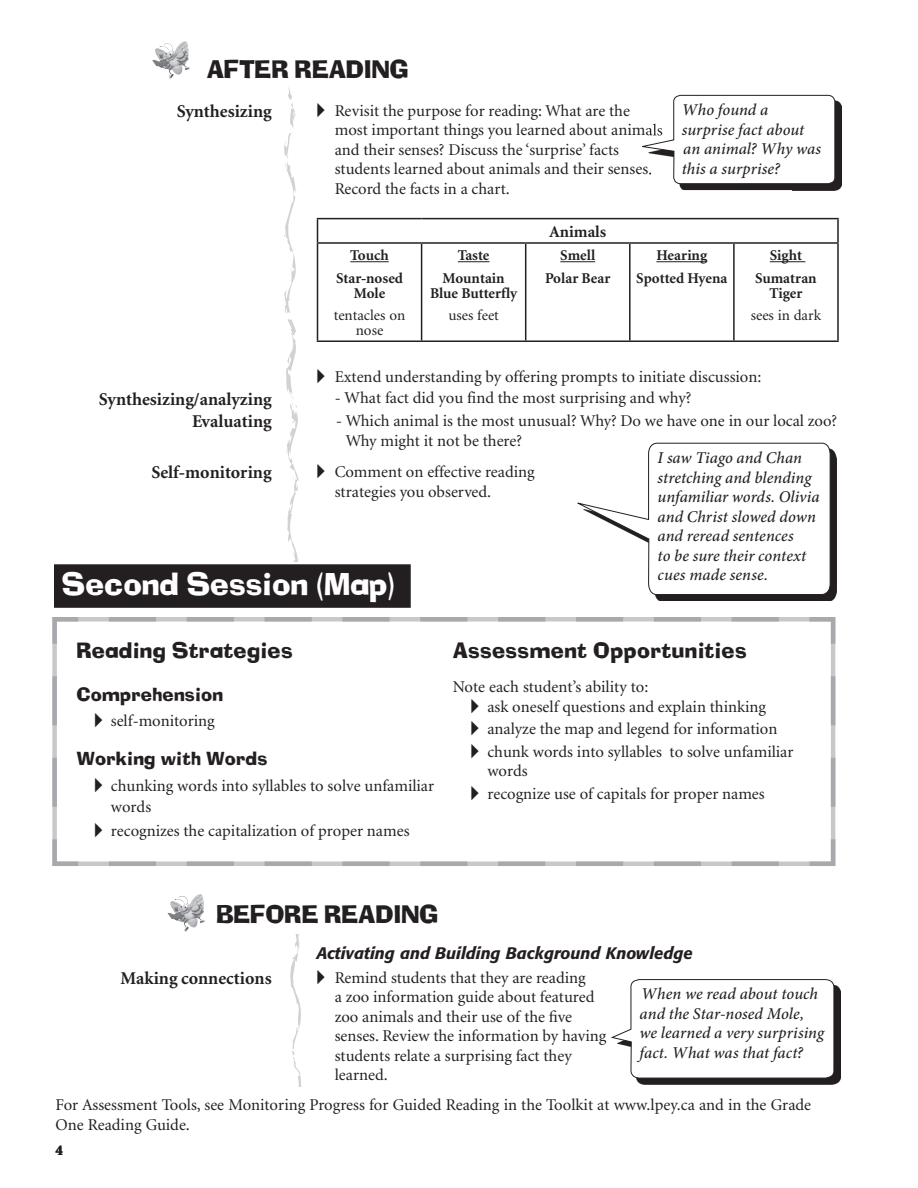
<style>
.page{position:relative;width:918px;height:1188px;background:#fff}
.page>*{position:absolute;margin:0;border:0;box-sizing:border-box;transform-origin:0 0}
.t1{font:30px "Neo Ad Lib";color:#fff}
.t2{font:24px "Neo Ad Lib";color:#231f20}
.t3{font:21px "Neo Ad Lib";letter-spacing:.015em;color:#231f20}
.t4{font:700 18px/22.5px "Minion";color:#231f20;text-align:right}
.t5{font:18px "Neo Ad Lib";letter-spacing:.015em;color:#231f20}
.t6{font:16.5px/19.5px "Minion";color:#231f20}
.t7{font:italic 500 16.5px/19.5px "Minion Pro";color:#231f20}
.t8{font:italic 500 16.5px "Formata";color:#231f20}
.t9{font:700 16.5px "Minion";color:#231f20}
.t10{font:700 15px/22.5px "Minion";color:#231f20;text-align:center}
.t11{font:15px/15px "Minion";color:#231f20;text-align:center}
.t12{font:900 15px "Minion";color:#231f20}
.s1{font-family:"European Pi Three"}
</style>
<div class="page">
<svg style="left:290px;top:934px;width:11px;height:153px"></svg>
<svg style="left:284px;top:87px;width:15px;height:474px"></svg>
<hr style="left:317px;top:218px;width:105px;height:1px;background:#231f20">
<svg style="left:317px;top:219px;width:1px;height:23px"></svg>
<hr style="left:422px;top:218px;width:417px;height:1px;background:#231f20">
<hr style="left:837px;top:219px;width:2px;height:23px;background:#231f20">
<hr style="left:317px;top:242px;width:105px;height:2px;background:#231f20">
<hr style="left:317px;top:244px;width:1px;height:96px;background:#231f20">
<hr style="left:422px;top:242px;width:104px;height:2px;background:#231f20">
<hr style="left:421px;top:244px;width:1px;height:96px;background:#231f20">
<hr style="left:526px;top:242px;width:104px;height:2px;background:#231f20">
<hr style="left:525px;top:244px;width:1px;height:96px;background:#231f20">
<hr style="left:630px;top:242px;width:104px;height:2px;background:#231f20">
<hr style="left:629px;top:244px;width:2px;height:96px;background:#231f20">
<hr style="left:734px;top:242px;width:105px;height:2px;background:#231f20">
<hr style="left:837px;top:244px;width:2px;height:96px;background:#231f20">
<hr style="left:317px;top:340px;width:522px;height:2px;background:#231f20">
<hr style="left:350px;top:261px;width:39px;height:1px;background:#231f20">
<hr style="left:458px;top:261px;width:31px;height:1px;background:#231f20">
<hr style="left:560px;top:261px;width:35px;height:1px;background:#231f20">
<img style="left:836px;top:101px;width:5px;height:89px">
<svg style="left:638px;top:95px;width:198px;height:246px"></svg>
<img style="left:831px;top:449px;width:6px;height:152px">
<svg style="left:577px;top:442px;width:254px;height:159px"></svg>
<img style="left:152px;top:42px;width:32px;height:26px">
<svg style="left:52px;top:676px;width:5px;height:147px"></svg>
<svg style="left:109px;top:862px;width:685px;height:4px"></svg>
<svg style="left:831px;top:660px;width:4px;height:147px"></svg>
<svg style="left:94px;top:617px;width:685px;height:5px"></svg>
<svg style="left:52px;top:835px;width:31px;height:31px"></svg>
<svg style="left:805px;top:835px;width:31px;height:31px"></svg>
<svg style="left:805px;top:617px;width:31px;height:31px"></svg>
<svg style="left:52px;top:617px;width:31px;height:31px"></svg>
<div style="left:54px;top:564px;width:357px;height:44px;background:#231f20"></div>
<img style="left:167px;top:894px;width:32px;height:27px">
<img style="left:835px;top:985px;width:5px;height:99px">
<svg style="left:611px;top:979px;width:224px;height:106px"></svg>
<h2 class="t2" style="left:207px;top:60px;width:203px">AFTER READING</h2>
<p class="t4" style="left:177px;top:101px;width:97px">Synthesizing</p>
<p class="t6" style="left:335px;top:102px;width:329px;text-indent:-18px"><span class="s1">-</span> Revisit the purpose for reading: What are the most important things you learned about animals and their senses? Discuss the ‘surprise’ facts students learned about animals and their senses.<br>Record the facts in a chart.</p>
<p class="t9" style="left:549px;top:225px;width:59px">Animals</p>
<p class="t10" style="left:336px;top:245px;width:68px">Touch<br>Star-nosed</p>
<p class="t10" style="left:354px;top:283px;width:33px">Mole</p>
<p class="t11" style="left:334px;top:309px;width:73px">tentacles on nose</p>
<p class="t7" style="left:682px;top:101px;width:141px">Who found a surprise fact about an animal? Why was this a surprise?</p>
<p class="t10" style="left:545px;top:245px;width:67px">Smell<br>Polar Bear</p>
<p class="t10" style="left:636px;top:245px;width:93px">Hearing<br>Spotted Hyena</p>
<p class="t10" style="left:755px;top:245px;width:63px">Sight<br>Sumatran</p>
<p class="t10" style="left:770px;top:283px;width:34px">Tiger</p>
<p class="t11" style="left:751px;top:309px;width:72px">sees in dark</p>
<p class="t10" style="left:443px;top:245px;width:64px">Taste<br>Mountain</p>
<p class="t10" style="left:430px;top:283px;width:89px">Blue Butterfly</p>
<p class="t11" style="left:448px;top:309px;width:52px">uses feet</p>
<p class="t6" style="left:317px;top:369px;width:446px"><span class="s1">-</span> Extend understanding by offering prompts to initiate discussion:</p>
<p class="t6" style="left:335px;top:390px;width:358px">- What fact did you find the most surprising and why?</p>
<p class="t6" style="left:346px;top:412px;width:493px;text-indent:-9px">- Which animal is the most unusual? Why? Do we have one in our local zoo?<br>Why might it not be there?</p>
<p class="t6" style="left:335px;top:463px;width:201px;text-indent:-18px"><span class="s1">-</span> Comment on effective reading strategies you observed.</p>
<p class="t4" style="left:99px;top:389px;width:174px">Synthesizing/analyzing<br>Evaluating</p>
<p class="t4" style="left:152px;top:463px;width:122px">Self-monitoring</p>
<p class="t7" style="left:658px;top:449px;width:163px">I saw Tiago and Chan stretching and blending unfamiliar words. Olivia and Christ slowed down and reread sentences<br>to be sure their context cues made sense.</p>
<h1 class="t1" style="left:62px;top:573px;width:334px">Second Session (Map)</h1>
<p class="t3" style="left:76px;top:642px;width:218px">Reading Strategies</p>
<p class="t5" style="left:76px;top:687px;width:148px">Comprehension</p>
<p class="t6" style="left:94px;top:712px;width:122px"><span class="s1">-</span> self-monitoring</p>
<p class="t5" style="left:76px;top:751px;width:193px">Working with Words</p>
<p class="t6" style="left:111px;top:777px;width:325px;line-height:21px;text-indent:-16px"><span class="s1">-</span> chunking words into syllables to solve unfamiliar words</p>
<p class="t6" style="left:94px;top:822px;width:317px"><span class="s1">-</span> recognizes the capitalization of proper names</p>
<p class="t3" style="left:453px;top:642px;width:295px">Assessment Opportunities</p>
<p class="t6" style="left:453px;top:678px;width:197px">Note each student’s ability to:</p>
<p class="t6" style="left:471px;top:698px;width:297px"><span class="s1">-</span> ask oneself questions and explain thinking</p>
<p class="t6" style="left:471px;top:720px;width:308px"><span class="s1">-</span> analyze the map and legend for information</p>
<p class="t6" style="left:487px;top:743px;width:308px;text-indent:-16px"><span class="s1">-</span> chunk words into syllables to solve unfamiliar words</p>
<p class="t6" style="left:471px;top:785px;width:295px"><span class="s1">-</span> recognize use of capitals for proper names</p>
<h2 class="t2" style="left:216px;top:905px;width:223px">BEFORE READING</h2>
<p class="t4" style="left:121px;top:968px;width:153px">Making connections</p>
<p class="t8" style="left:317px;top:945px;width:377px">Activating and Building Background Knowledge</p>
<p class="t6" style="left:335px;top:969px;width:273px;text-indent:-18px"><span class="s1">-</span> Remind students that they are reading<br>a zoo information guide about featured zoo animals and their use of the five senses. Review the information by having students relate a surprising fact they learned.</p>
<p class="t7" style="left:640px;top:986px;width:186px">When we read about touch and the Star-nosed Mole, we learned a very surprising fact. What was that fact?</p>
<p class="t6" style="left:55px;top:1096px;width:757px">For Assessment Tools, see Monitoring Progress for Guided Reading in the Toolkit at www.lpey.ca and in the Grade<br>One Reading Guide.</p>
<p class="t12" style="left:55px;top:1145px;width:9px">4</p>
</div>
